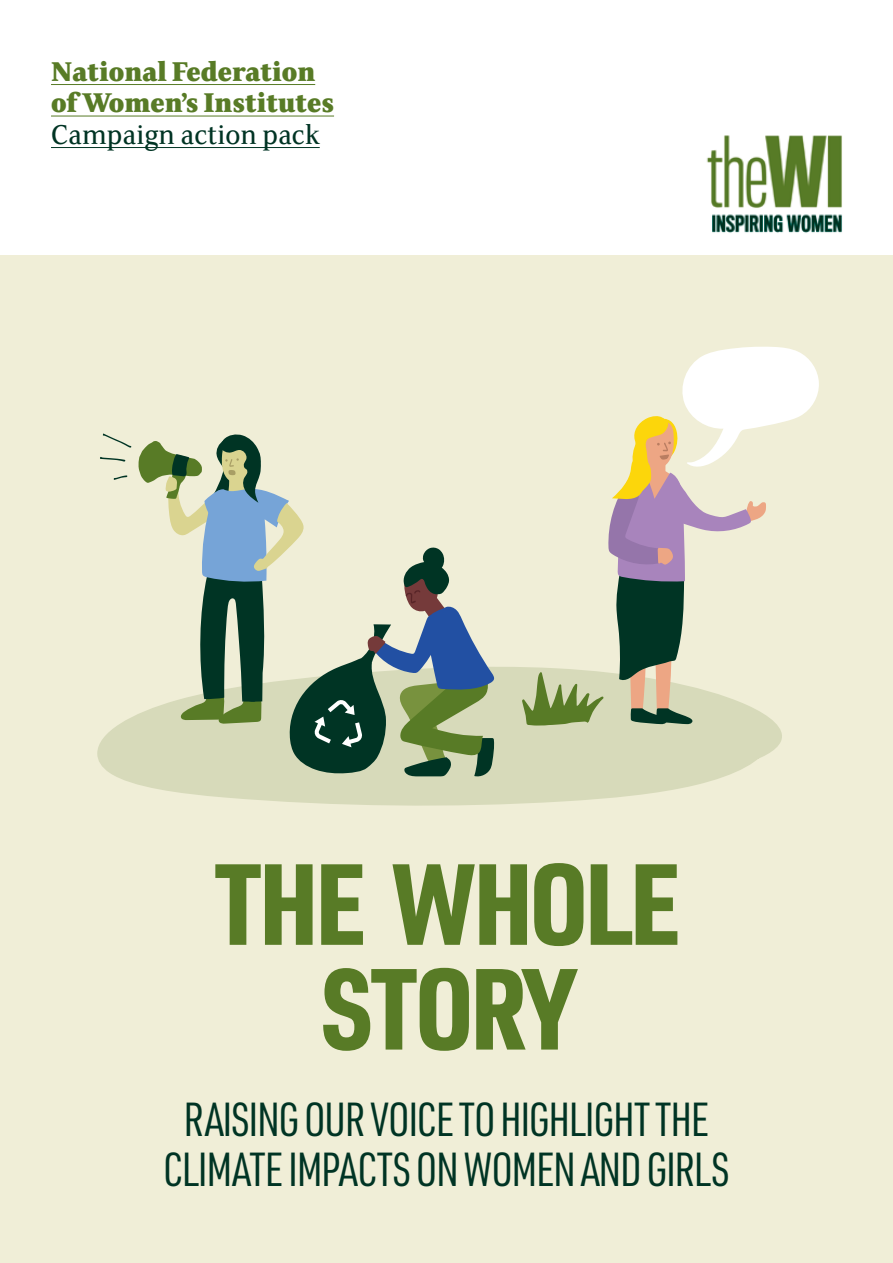
<style>
.page{position:relative;width:893px;height:1263px;background:#fff}
.page>*{position:absolute;margin:0;border:0;box-sizing:border-box;transform-origin:0 0}
.t1{font:900 112.8px/104.7px "URWDIN Cond";letter-spacing:-.025em;color:#587b26;text-align:center}
.t2{font:46.8px/49.8px "URWDIN Cond";letter-spacing:-.03em;color:#003424;text-align:center}
.t3{font:800 30px/31.5px "FS Sally";color:#587b26}
.t4{font:30px "FS Sally";color:#003424}
</style>
<div class="page">
<div style="left:0;top:255px;width:893px;height:1008px;background:#f0eed7"></div>
<svg style="left:97px;top:667px;width:685px;height:139px;fill:#d7daba"></svg>
<hr style="left:51px;top:84px;width:264px;height:1px;background:#587b26">
<hr style="left:51px;top:116px;width:283px;height:1px;background:#587b26">
<hr style="left:51px;top:147px;width:269px;height:1px;background:#003424">
<img style="left:706px;top:135px;width:136px;height:98px">
<svg style="left:103px;top:433px;width:28px;height:15px"></svg>
<svg style="left:100px;top:457px;width:25px;height:5px"></svg>
<svg style="left:113px;top:475px;width:14px;height:5px"></svg>
<svg style="left:138px;top:434px;width:357px;height:344px"></svg>
<svg style="left:522px;top:346px;width:297px;height:379px"></svg>
<p class="t3" style="left:51px;top:54px;width:285px">National Federation of Women’s Institutes</p>
<p class="t4" style="left:51px;top:114px;width:270px">Campaign action pack</p>
<h1 class="t1" style="left:215px;top:847px;width:466px">THE WHOLE<br>STORY</h1>
<p class="t2" style="left:163px;top:1093px;width:568px">RAISING OUR VOICE TO HIGHLIGHT THE<br>CLIMATE IMPACTS ON WOMEN AND GIRLS</p>
</div>
